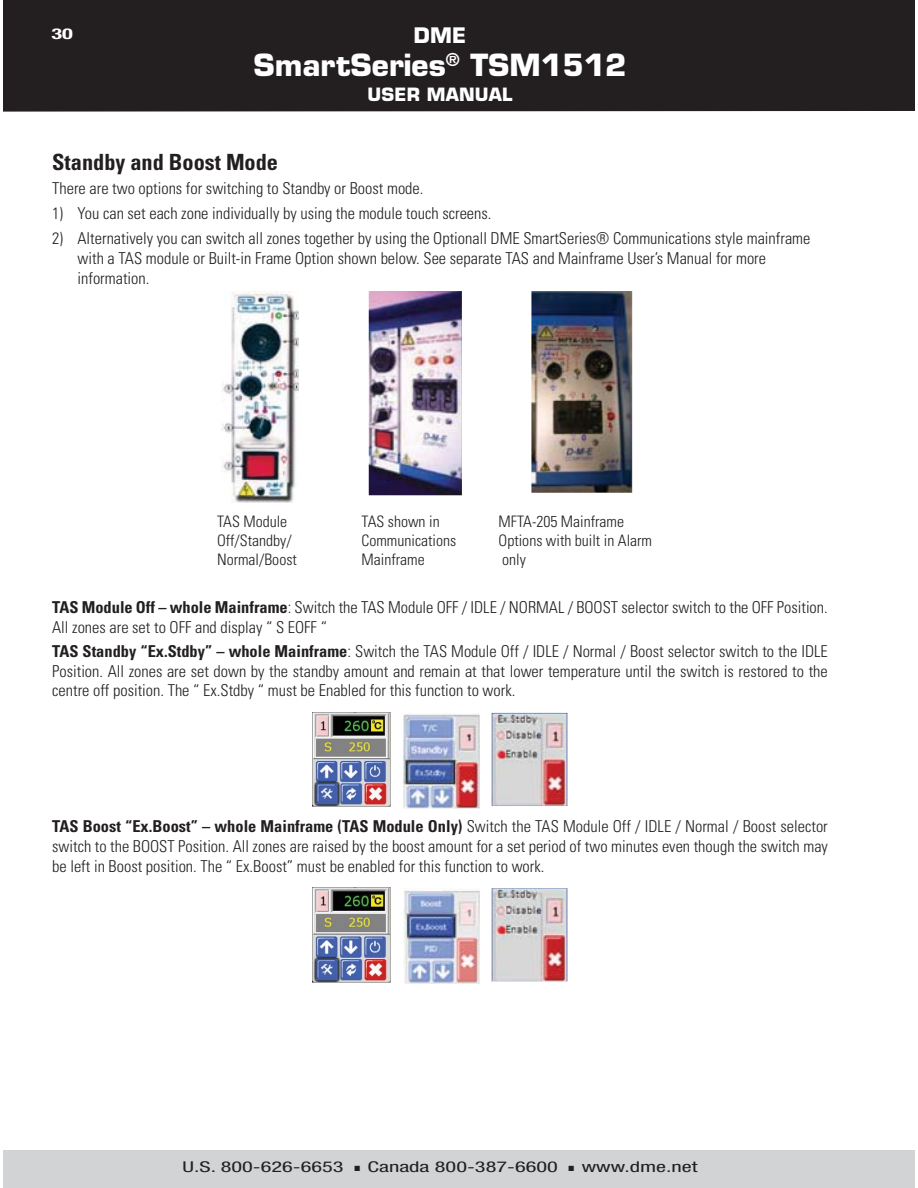
<style>
.page{position:relative;width:918px;height:1188px;background:#fff}
.page>*{position:absolute;margin:0;border:0;box-sizing:border-box;transform-origin:0 0}
.t1{font:700 29.85px "Eurostile LT Std";color:#fff}
.t2{font:700 condensed 22.35px "Univers";color:#231f20}
.t3{font:700 20.85px "Eurostile LT Std";color:#fff}
.t4{font:700 17.85px "Eurostile LT Std";letter-spacing:.01em;color:#fff}
.t5{font:300 condensed 16.35px/19.6px "Univers";color:#231f20}
.t6{font:300 condensed 15.75px/18.9px "Univers";color:#231f20}
.t7{font:condensed 14.85px "Helvetica Neue LT Std";color:#231f20;scale:1.5 1}
.t8{font:700 condensed 14.85px "Helvetica Neue LT Std";color:#fff;scale:1.5 1}
.s1{font-weight:700}
</style>
<div class="page">
<div style="left:910px;top:1150px;width:5px;height:38px;background:#d1d3d4"></div>
<div style="left:910px;top:0;width:5px;height:111px;background:#231f20"></div>
<div style="left:3px;top:0;width:907px;height:112px;background:#231f20"></div>
<div style="left:3px;top:1150px;width:907px;height:38px;background:#d1d3d4"></div>
<img style="left:222px;top:291px;width:76px;height:212px">
<img style="left:369px;top:291px;width:93px;height:204px">
<img style="left:531px;top:291px;width:101px;height:202px">
<img style="left:313px;top:712px;width:77px;height:95px">
<img style="left:403px;top:713px;width:77px;height:95px">
<img style="left:491px;top:713px;width:77px;height:93px">
<img style="left:313px;top:888px;width:77px;height:94px">
<img style="left:491px;top:888px;width:77px;height:93px">
<img style="left:403px;top:889px;width:77px;height:95px">
<p class="t8" style="left:51px;top:25px;width:16px">30</p>
<p class="t3" style="left:414px;top:23px;width:54px">DME</p>
<h1 class="t1" style="left:253px;top:48px;width:375px">SmartSeries<sup>®</sup> TSM1512</h1>
<p class="t4" style="left:368px;top:84px;width:146px">USER MANUAL</p>
<h2 class="t2" style="left:52px;top:154px;width:227px">Standby and Boost Mode</h2>
<p class="t5" style="left:52px;top:180px;width:373px">There are two options for switching to Standby or Boost mode.</p>
<p class="t5" style="left:52px;top:205px;width:441px">1) You can set each zone individually by using the module touch screens.</p>
<p class="t5" style="left:78px;top:230px;width:734px;text-indent:-25px">2) Alternatively you can switch all zones together by using the Optionall DME SmartSeries® Communications style mainframe with a TAS module or Built-in Frame Option shown below. See separate TAS and Mainframe User’s Manual for more information.</p>
<p class="t6" style="left:217px;top:514px;width:81px">TAS Module<br>Off/Standby/<br>Normal/Boost</p>
<p class="t6" style="left:362px;top:514px;width:96px">TAS shown in<br>Communications<br>Mainframe</p>
<p class="t6" style="left:499px;top:514px;width:155px">MFTA-205 Mainframe<br>Options with built in Alarm only</p>
<p class="t5" style="left:52px;top:599px;width:777px"><span class="s1">TAS Module Off – whole Mainframe</span>: Switch the TAS Module OFF / IDLE / NORMAL / BOOST selector switch to the OFF Position.<br>All zones are set to OFF and display “ S EOFF “</p>
<p class="t5" style="left:52px;top:643px;width:777px;text-align:justify"><span class="s1">TAS Standby “Ex.Stdby” – whole Mainframe</span>: Switch the TAS Module Off / IDLE / Normal / Boost selector switch to the IDLE Position. All zones are set down by the standby amount and remain at that lower temperature until the switch is restored to the centre off position. The “ Ex.Stdby “ must be Enabled for this function to work.</p>
<p class="t5" style="left:52px;top:819px;width:777px;text-align:justify"><span class="s1">TAS Boost “Ex.Boost” – whole Mainframe (TAS Module Only)</span> Switch the TAS Module Off / IDLE / Normal / Boost selector switch to the BOOST Position. All zones are raised by the boost amount for a set period of two minutes even though the switch may be left in Boost position. The “ Ex.Boost” must be enabled for this function to work.</p>
<p class="t7" style="left:183px;top:1158px;width:345px">U.S. 800-626-6653 ■ Canada 800-387-6600 ■ www.dme.net</p>
</div>
